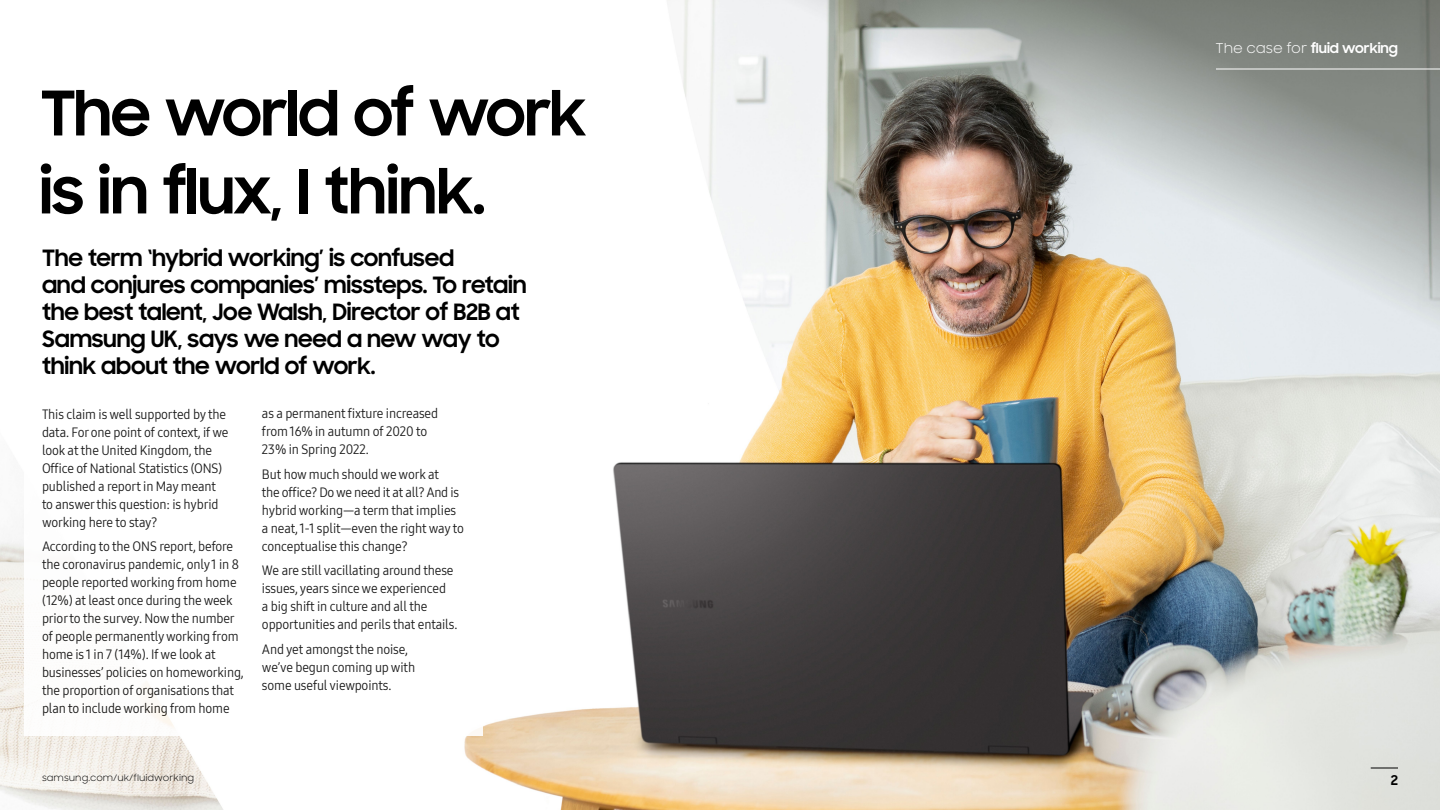
<style>
.page{position:relative;width:1440px;height:810px;background:#fff}
.page>*{position:absolute;margin:0;border:0;box-sizing:border-box;transform-origin:0 0}
.t1{font:700 61.5px/78px "Samsung Sharp Sans";letter-spacing:-.015em;color:#000}
.t2{font:700 22.5px/27px "Samsung Sharp Sans";letter-spacing:-.01em;color:#000}
.t3{font:13.5px/18px "Samsung One 400 C";letter-spacing:-.01em;color:#000}
.t4{font:700 13.5px "Samsung Sharp Sans";color:#fff}
.t5{font:700 13.5px "Samsung Sharp Sans";color:#000}
.t6{font:9px "Samsung Sharp Sans";color:#000}
.s1{font-weight:400}
</style>
<div class="page">
<img style="left:0;top:0;width:1440px;height:810px">
<svg style="left:1371px;top:768px;width:27px;height:1px"></svg>
<div style="left:24px;top:390px;width:458px;height:346px;background:#fff"></div>
<hr style="left:1216px;top:69px;width:224px;height:1px;background:#fff">
<h1 class="t1" style="left:39px;top:71px;width:549px">The world of work is in flux, I think.</h1>
<h2 class="t2" style="left:42px;top:243px;width:486px">The term ‘hybrid working’ is confused<br>and conjures companies’ missteps. To retain the best talent, Joe Walsh, Director of B2B at Samsung UK, says we need a new way to think about the world of work.</h2>
<p class="t3" style="left:42px;top:405px;width:188px">This claim is well supported by the data. For one point of context, if we look at the United Kingdom, the<br>Office of National Statistics (ONS) published a report in May meant to answer this question: is hybrid working here to stay?</p>
<p class="t3" style="left:42px;top:537px;width:203px">According to the ONS report, before the coronavirus pandemic, only 1 in 8 people reported working from home (12%) at least once during the week prior to the survey. Now the number of people permanently working from home is 1 in 7 (14%). If we look at businesses’ policies on homeworking, the proportion of organisations that plan to include working from home</p>
<p class="t3" style="left:262px;top:405px;width:178px">as a permanent fixture increased from 16% in autumn of 2020 to<br>23% in Spring 2022.</p>
<p class="t3" style="left:262px;top:465px;width:203px">But how much should we work at<br>the office? Do we need it at all? And is hybrid working—a term that implies a neat, 1-1 split—even the right way to conceptualise this change?</p>
<p class="t3" style="left:262px;top:561px;width:197px">We are still vacillating around these issues, years since we experienced<br>a big shift in culture and all the opportunities and perils that entails.</p>
<p class="t3" style="left:262px;top:640px;width:155px">And yet amongst the noise, we’ve begun coming up with some useful viewpoints.</p>
<p class="t6" style="left:42px;top:772px;width:154px">samsung.com/uk/fluidworking</p>
<p class="t4" style="left:1215px;top:38px;width:184px"><span class="s1">The case for</span> fluid working</p>
<p class="t5" style="left:1391px;top:770px;width:9px">2</p>
</div>
